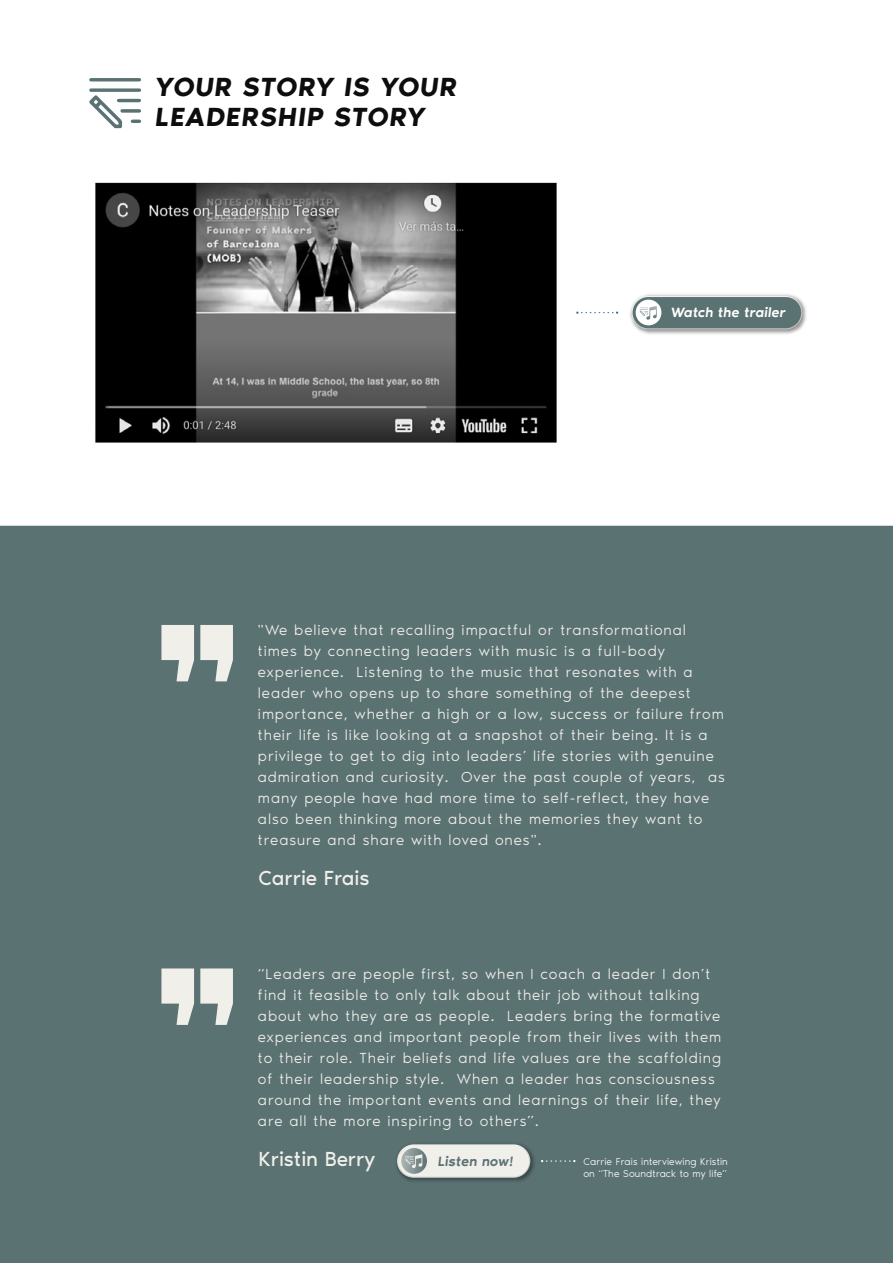
<style>
.page{position:relative;width:893px;height:1263px;background:#fff}
.page>*{position:absolute;margin:0;border:0;box-sizing:border-box;transform-origin:0 0}
.t1{font:italic 600 27px/30.8px "Noir Pro";letter-spacing:.03em;color:#0d0d0d}
.t2{font:21px "Noir Pro";letter-spacing:-.01em;color:#f1efea}
.t3{font:300 15px/21px "Noir Pro";letter-spacing:.06em;color:#f1efea}
.t4{font:italic 500 13.8px "Noir Pro";letter-spacing:.01em;color:#fff}
.t5{font:italic 500 13.8px "Noir Pro";letter-spacing:.01em;color:#5b7273}
.t6{font:300 10.05px/12.1px "Noir Pro";letter-spacing:.01em;color:#fff}
</style>
<div class="page">
<div style="left:0;top:526px;width:893px;height:737px;background:#5b7273"></div>
<svg style="left:576px;top:311px;width:42px;height:3px"></svg>
<img style="left:630px;top:294px;width:176px;height:40px">
<div style="left:633px;top:297px;width:168px;height:31px;background:#5b7273;border-radius:16px"></div>
<div style="left:636px;top:300px;width:25px;height:25px;background:#fff;border-radius:50%"></div>
<svg style="left:640px;top:306px;width:17px;height:14px"></svg>
<img style="left:393px;top:1141px;width:144px;height:43px">
<img style="left:395px;top:1142px;width:141px;height:41px">
<div style="left:398px;top:1145px;width:131px;height:32px;background:#f1efea;border-radius:16px"></div>
<svg style="left:401px;top:1148px;width:26px;height:26px"></svg>
<svg style="left:405px;top:1154px;width:17px;height:14px"></svg>
<svg style="left:161px;top:968px;width:33px;height:57px;background:#ccd0cc"></svg>
<svg style="left:200px;top:968px;width:33px;height:57px;background:#ccd0cd"></svg>
<svg style="left:161px;top:625px;width:33px;height:56px;background:#cdd1ce"></svg>
<svg style="left:200px;top:625px;width:33px;height:56px;background:#ced1ce"></svg>
<svg style="left:541px;top:1160px;width:34px;height:2px"></svg>
<svg style="left:89px;top:78px;width:52px;height:50px"></svg>
<svg style="left:95px;top:182px;width:462px;height:261px;background:#464646"></svg>
<h1 class="t1" style="left:156px;top:69px;width:303px">YOUR STORY IS YOUR<br>LEADERSHIP STORY</h1>
<p class="t4" style="left:671px;top:302px;width:116px">Watch the trailer</p>
<p class="t3" style="left:258px;top:619px;width:468px">"We believe that recalling impactful or transformational times by connecting leaders with music is a full-body experience. Listening to the music that resonates with a leader who opens up to share something of the deepest importance, whether a high or a low, success or failure from their life is like looking at a snapshot of their being. It is a privilege to get to dig into leaders’ life stories with genuine admiration and curiosity. Over the past couple of years, as many people have had more time to self-reflect, they have also been thinking more about the memories they want to treasure and share with loved ones".</p>
<h2 class="t2" style="left:258px;top:862px;width:113px">Carrie Frais</h2>
<p class="t3" style="left:258px;top:963px;width:465px">“Leaders are people first, so when I coach a leader I don’t find it feasible to only talk about their job without talking about who they are as people. Leaders bring the formative experiences and important people from their lives with them to their role. Their beliefs and life values are the scaffolding of their leadership style. When a leader has consciousness around the important events and learnings of their life, they are all the more inspiring to others”.</p>
<h2 class="t2" style="left:258px;top:1143px;width:118px">Kristin Berry</h2>
<p class="t5" style="left:438px;top:1150px;width:77px">Listen now!</p>
<p class="t6" style="left:583px;top:1155px;width:146px">Carrie Frais interviewing Kristin on “The Soundtrack to my life”</p>
</div>
